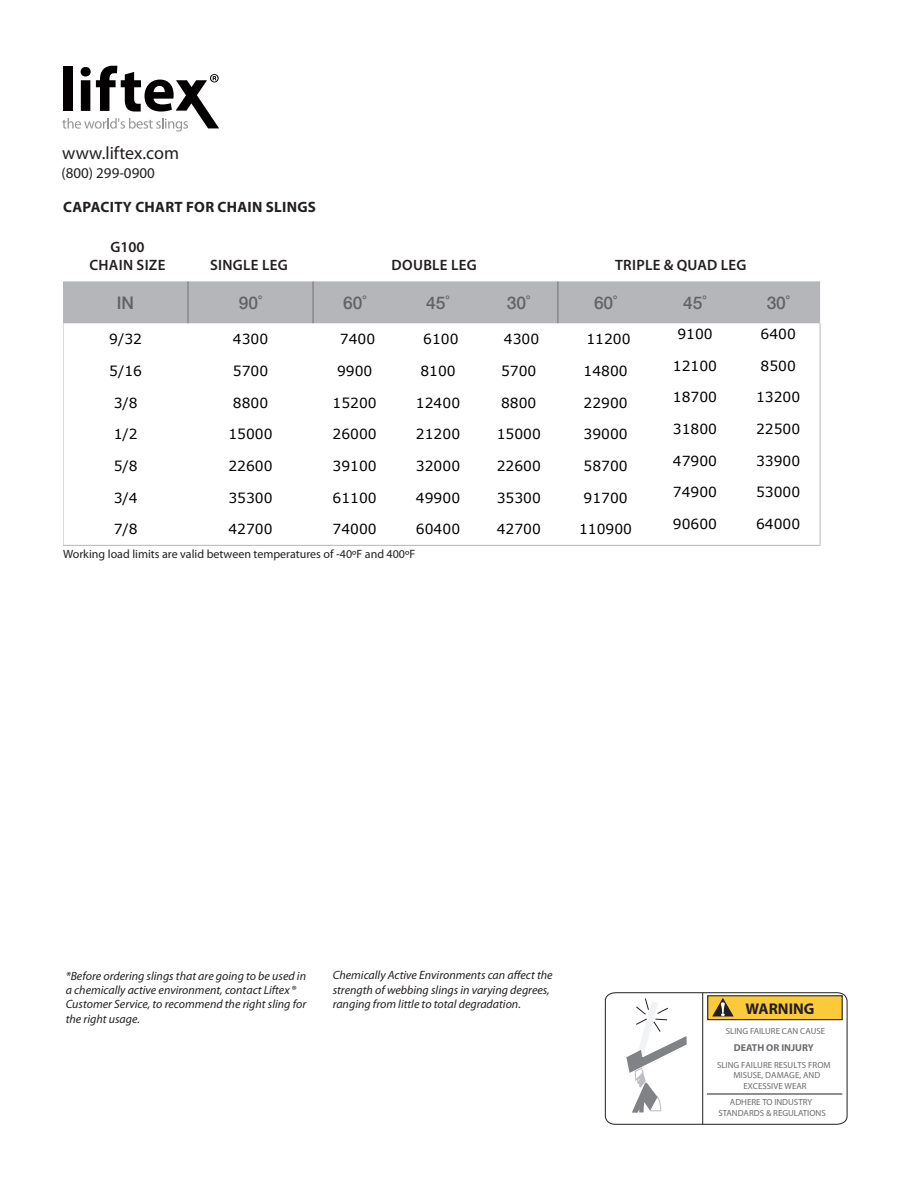
<style>
.page{position:relative;width:918px;height:1188px;background:#fff}
.page>*{position:absolute;margin:0;border:0;box-sizing:border-box;transform-origin:0 0}
.t1{font:18px "Myriad Pro";color:#231f20}
.t2{font:500 17.4px "Helvetica Neue";color:#636366}
.t3{font:700 15.6px "Myriad Pro";color:#231f20}
.Align_to_Grid{font:600 15px "Myriad Pro";letter-spacing:.02em;color:#231f20}
.t4{font:700 15px "Myriad Pro";letter-spacing:.02em;color:#231f20}
.t5{font:15px "Myriad Pro";color:#231f20}
.t6{font:13.95px "Verdana";color:#000}
.t7{font:italic 12px/14.4px "Myriad Pro";color:#231f20}
.Align_to_Grid-2{font:12px "Myriad Pro";color:#231f20}
.t8{font:700 10.05px "Myriad Pro";color:#6c6d70}
.t9{font:8.85px/10.6px "Myriad Pro";color:#6c6d70;text-align:center}
.s1{font-style:normal}
</style>
<div class="page">
<svg style="left:62px;top:66px;width:157px;height:66px"></svg>
<svg style="left:605px;top:992px;width:243px;height:133px"></svg>
<hr style="left:707px;top:1094px;width:135px;height:1px;background:#231f20">
<div style="left:63px;top:281px;width:757px;height:42px;background:#b5b6b9"></div>
<hr style="left:820px;top:323px;width:1px;height:222px;background:#b5b6b9">
<hr style="left:558px;top:281px;width:1px;height:42px;background:#636366">
<hr style="left:313px;top:281px;width:1px;height:42px;background:#636366">
<hr style="left:188px;top:281px;width:1px;height:42px;background:#636366">
<hr style="left:63px;top:323px;width:1px;height:222px;background:#b5b6b9">
<hr style="left:63px;top:545px;width:758px;height:1px;background:#b5b6b9">
<p class="t1" style="left:62px;top:142px;width:118px">www.liftex.com</p>
<p class="t5" style="left:62px;top:163px;width:95px">(800) 299-0900</p>
<p class="t4" style="left:63px;top:197px;width:253px">CAPACITY CHART FOR CHAIN SLINGS</p>
<p class="Align_to_Grid" style="left:110px;top:237px;width:36px">G100</p>
<p class="Align_to_Grid" style="left:89px;top:255px;width:78px">CHAIN SIZE</p>
<p class="Align_to_Grid" style="left:210px;top:255px;width:78px">SINGLE LEG</p>
<p class="Align_to_Grid" style="left:392px;top:255px;width:85px">DOUBLE LEG</p>
<p class="Align_to_Grid" style="left:615px;top:255px;width:132px">TRIPLE &amp; QUAD LEG</p>
<p class="t2" style="left:117px;top:293px;width:19px">IN</p>
<p class="t2" style="left:239px;top:293px;width:25px">90˚</p>
<p class="t2" style="left:343px;top:293px;width:25px">60˚</p>
<p class="t2" style="left:426px;top:293px;width:25px">45˚</p>
<p class="t2" style="left:507px;top:293px;width:25px">30˚</p>
<p class="t2" style="left:594px;top:293px;width:25px">60˚</p>
<p class="t2" style="left:683px;top:293px;width:25px">45˚</p>
<p class="t2" style="left:767px;top:293px;width:25px">30˚</p>
<p class="t6" style="left:109px;top:330px;width:34px">9/32</p>
<p class="t6" style="left:233px;top:330px;width:37px">4300</p>
<p class="t6" style="left:340px;top:330px;width:37px">7400</p>
<p class="t6" style="left:423px;top:330px;width:37px">6100</p>
<p class="t6" style="left:504px;top:330px;width:37px">4300</p>
<p class="t6" style="left:586px;top:330px;width:46px">11200</p>
<p class="t6" style="left:677px;top:325px;width:37px">9100</p>
<p class="t6" style="left:761px;top:325px;width:37px">6400</p>
<p class="t6" style="left:109px;top:362px;width:34px">5/16</p>
<p class="t6" style="left:233px;top:362px;width:37px">5700</p>
<p class="t6" style="left:337px;top:362px;width:37px">9900</p>
<p class="t6" style="left:420px;top:362px;width:37px">8100</p>
<p class="t6" style="left:501px;top:362px;width:37px">5700</p>
<p class="t6" style="left:584px;top:362px;width:46px">14800</p>
<p class="t6" style="left:673px;top:357px;width:46px">12100</p>
<p class="t6" style="left:761px;top:357px;width:37px">8500</p>
<p class="t6" style="left:114px;top:394px;width:25px">3/8</p>
<p class="t6" style="left:233px;top:394px;width:37px">8800</p>
<p class="t6" style="left:333px;top:394px;width:46px">15200</p>
<p class="t6" style="left:416px;top:394px;width:46px">12400</p>
<p class="t6" style="left:501px;top:394px;width:37px">8800</p>
<p class="t6" style="left:584px;top:394px;width:46px">22900</p>
<p class="t6" style="left:673px;top:388px;width:46px">18700</p>
<p class="t6" style="left:756px;top:388px;width:46px">13200</p>
<p class="t6" style="left:114px;top:425px;width:25px">1/2</p>
<p class="t6" style="left:228px;top:425px;width:46px">15000</p>
<p class="t6" style="left:333px;top:425px;width:46px">26000</p>
<p class="t6" style="left:416px;top:425px;width:46px">21200</p>
<p class="t6" style="left:497px;top:425px;width:46px">15000</p>
<p class="t6" style="left:584px;top:425px;width:46px">39000</p>
<p class="t6" style="left:673px;top:420px;width:46px">31800</p>
<p class="t6" style="left:756px;top:420px;width:46px">22500</p>
<p class="t6" style="left:114px;top:457px;width:25px">5/8</p>
<p class="t6" style="left:228px;top:457px;width:46px">22600</p>
<p class="t6" style="left:333px;top:457px;width:46px">39100</p>
<p class="t6" style="left:416px;top:457px;width:46px">32000</p>
<p class="t6" style="left:497px;top:457px;width:46px">22600</p>
<p class="t6" style="left:584px;top:457px;width:46px">58700</p>
<p class="t6" style="left:673px;top:452px;width:46px">47900</p>
<p class="t6" style="left:756px;top:452px;width:46px">33900</p>
<p class="t6" style="left:114px;top:489px;width:25px">3/4</p>
<p class="t6" style="left:228px;top:489px;width:46px">35300</p>
<p class="t6" style="left:333px;top:489px;width:46px">61100</p>
<p class="t6" style="left:416px;top:489px;width:46px">49900</p>
<p class="t6" style="left:497px;top:489px;width:46px">35300</p>
<p class="t6" style="left:584px;top:489px;width:46px">91700</p>
<p class="t6" style="left:673px;top:483px;width:46px">74900</p>
<p class="t6" style="left:756px;top:483px;width:46px">53000</p>
<p class="t6" style="left:114px;top:520px;width:25px">7/8</p>
<p class="t6" style="left:228px;top:520px;width:46px">42700</p>
<p class="t6" style="left:333px;top:520px;width:46px">74000</p>
<p class="t6" style="left:416px;top:520px;width:46px">60400</p>
<p class="t6" style="left:497px;top:520px;width:46px">42700</p>
<p class="t6" style="left:579px;top:520px;width:55px">110900</p>
<p class="t6" style="left:673px;top:515px;width:46px">90600</p>
<p class="t6" style="left:756px;top:515px;width:46px">64000</p>
<p class="Align_to_Grid-2" style="left:63px;top:547px;width:354px">Working load limits are valid between temperatures of -40ºF and 400ºF</p>
<p class="t7" style="left:66px;top:968px;width:242px">*Before ordering slings that are going to be used in a chemically active environment, contact Liftex <span class="s1">® </span>Customer Service, to recommend the right sling for the right usage.</p>
<p class="t7" style="left:333px;top:968px;width:221px">Chemically Active Environments can affect the strength of webbing slings in varying degrees, ranging from little to total degradation.</p>
<h3 class="t3" style="left:746px;top:999px;width:70px">WARNING</h3>
<p class="t9" style="left:726px;top:1026px;width:101px">SLING FAILURE CAN CAUSE</p>
<p class="t8" style="left:734px;top:1041px;width:81px">DEATH OR INJURY</p>
<p class="t9" style="left:717px;top:1059px;width:115px">SLING FAILURE RESULTS FROM</p>
<p class="t9" style="left:733px;top:1070px;width:88px">MISUSE, DAMAGE, AND</p>
<p class="t9" style="left:744px;top:1081px;width:65px">EXCESSIVE WEAR</p>
<p class="t9" style="left:718px;top:1096px;width:109px">ADHERE TO INDUSTRY<br>STANDARDS &amp; REGULATIONS</p>
</div>
